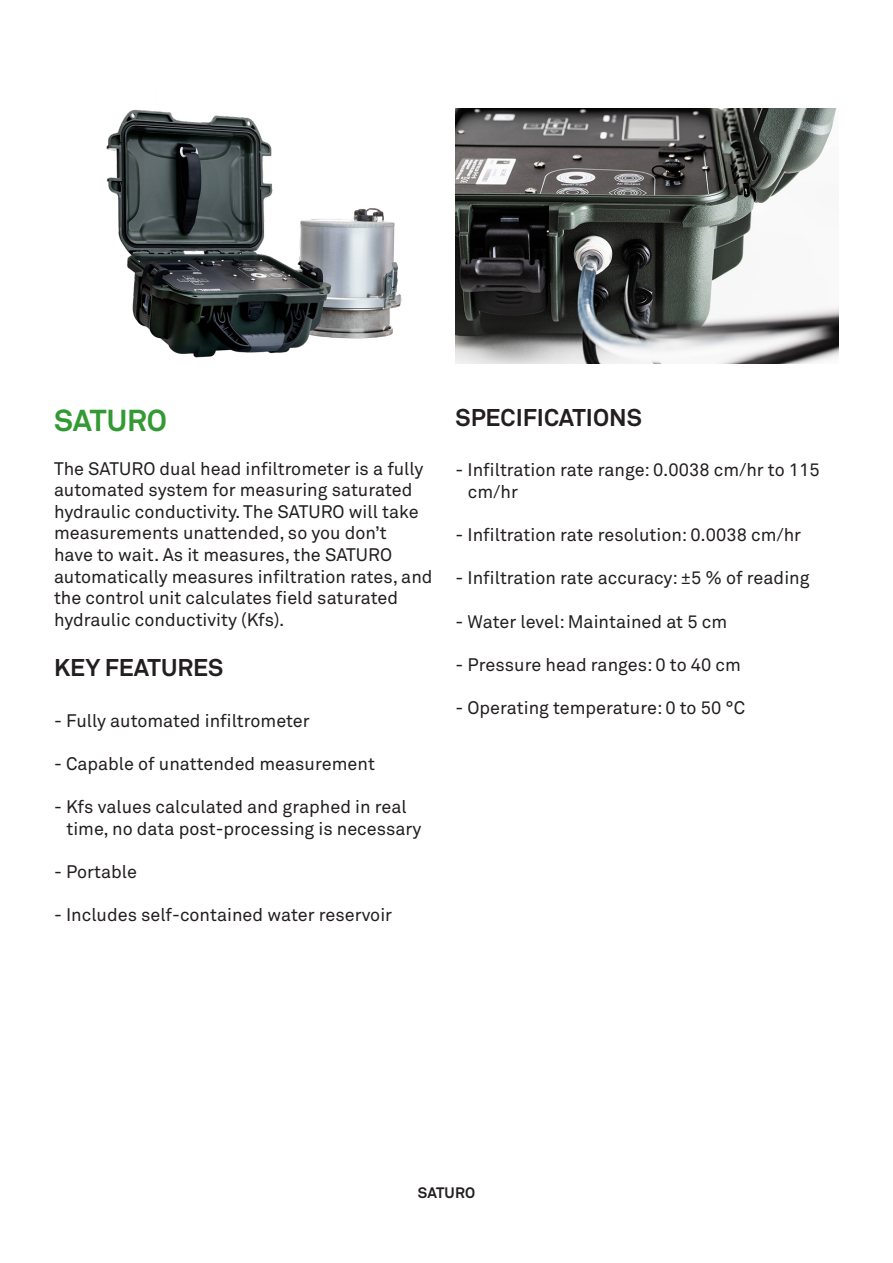
<style>
.page{position:relative;width:893px;height:1263px;background:#fff}
.page>*{position:absolute;margin:0;border:0;box-sizing:border-box;transform-origin:0 0}
.Green_title{font:700 30px "Akkurat Pro";color:#393}
.Specification_title{font:700 24px "Akkurat Pro";color:#231f20}
.Paragraph_Style_1{font:18px/21.6px "Akkurat Pro";color:#231f20}
.t1{font:700 15px "Akkurat Pro";letter-spacing:.01em;color:#231f20}
</style>
<div class="page">
<img style="left:455px;top:108px;width:384px;height:255px">
<img style="left:106px;top:109px;width:296px;height:249px">
<p class="Green_title" style="left:54px;top:402px;width:115px">SATURO</p>
<p class="Paragraph_Style_1" style="left:54px;top:457px;width:380px">The SATURO dual head infiltrometer is a fully automated system for measuring saturated hydraulic conductivity. The SATURO will take measurements unattended, so you don’t<br>have to wait. As it measures, the SATURO automatically measures infiltration rates, and the control unit calculates field saturated hydraulic conductivity (Kfs).</p>
<p class="Specification_title" style="left:54px;top:653px;width:171px">KEY FEATURES</p>
<p class="Paragraph_Style_1" style="left:54px;top:709px;width:257px">- Fully automated infiltrometer</p>
<p class="Paragraph_Style_1" style="left:54px;top:753px;width:322px">- Capable of unattended measurement</p>
<p class="Paragraph_Style_1" style="left:54px;top:796px;width:354px">- Kfs values calculated and graphed in real</p>
<p class="Paragraph_Style_1" style="left:66px;top:817px;width:357px">time, no data post-processing is necessary</p>
<p class="Paragraph_Style_1" style="left:54px;top:861px;width:84px">- Portable</p>
<p class="Paragraph_Style_1" style="left:54px;top:904px;width:340px">- Includes self-contained water reservoir</p>
<p class="Specification_title" style="left:455px;top:403px;width:188px">SPECIFICATIONS</p>
<p class="Paragraph_Style_1" style="left:455px;top:459px;width:366px">- Infiltration rate range: 0.0038 cm/hr to 115</p>
<p class="Paragraph_Style_1" style="left:468px;top:481px;width:52px">cm/hr</p>
<p class="Paragraph_Style_1" style="left:455px;top:524px;width:347px">- Infiltration rate resolution: 0.0038 cm/hr</p>
<p class="Paragraph_Style_1" style="left:455px;top:567px;width:355px">- Infiltration rate accuracy: ±5 % of reading</p>
<p class="Paragraph_Style_1" style="left:455px;top:611px;width:273px">- Water level: Maintained at 5 cm</p>
<p class="Paragraph_Style_1" style="left:455px;top:654px;width:287px">- Pressure head ranges: 0 to 40 cm</p>
<p class="Paragraph_Style_1" style="left:455px;top:697px;width:291px">- Operating temperature: 0 to 50 °C</p>
<p class="t1" style="left:418px;top:1184px;width:59px">SATURO</p>
</div>
